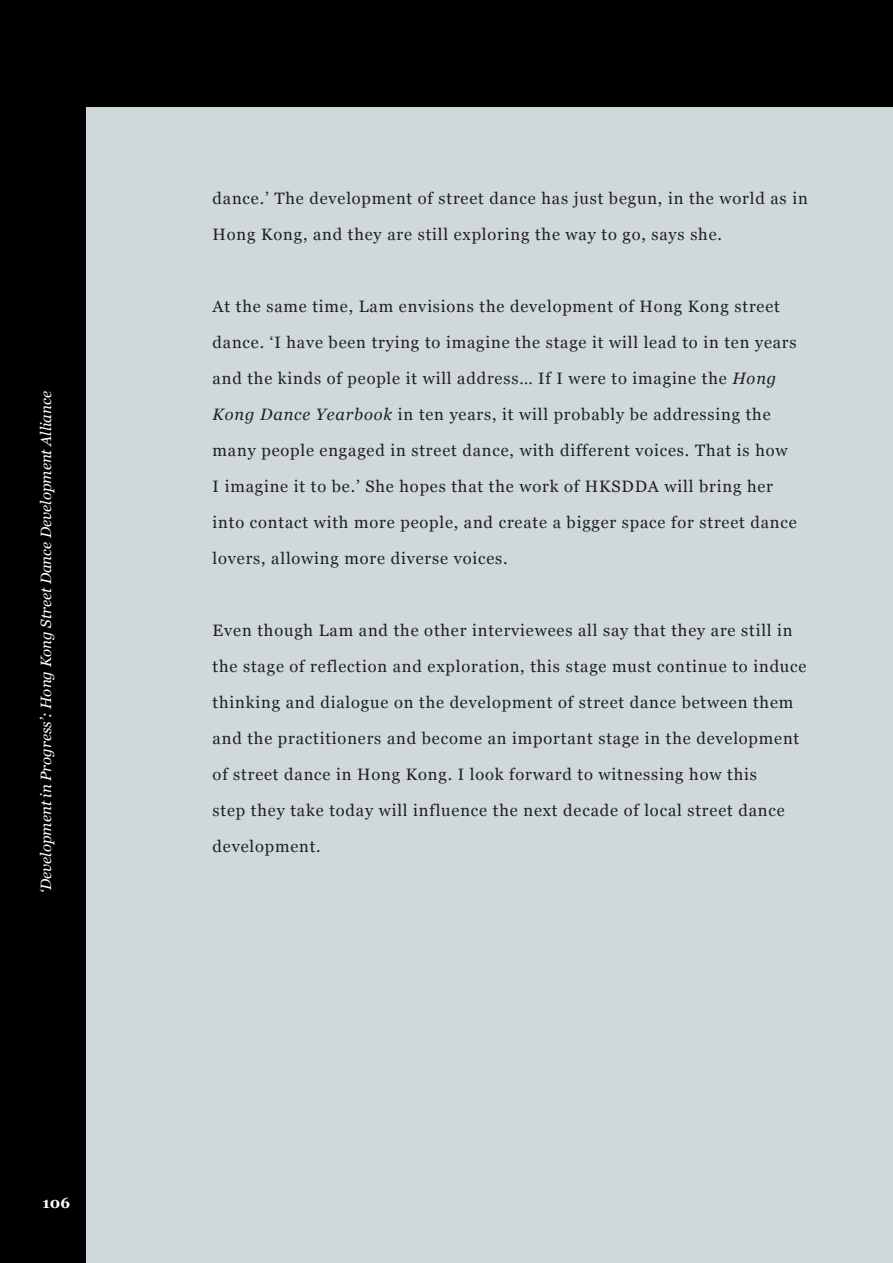
<style>
.page{position:relative;width:893px;height:1263px;background:#fff}
.page>*{position:absolute;margin:0;border:0;box-sizing:border-box;transform-origin:0 0}
.t1{font:16.5px/36px "Georgia";letter-spacing:.05em;color:#231f20}
.t2{font:italic 15px "Georgia";color:#fff}
.t3{font:700 15px "Georgia";color:#fff}
.s1{font-style:italic}
</style>
<div class="page">
<div style="left:0;top:85px;width:893px;height:1178px;background:#d0d9d9"></div>
<div style="left:0;top:0;width:85px;height:1263px;background:#000001"></div>
<div style="left:6px;top:0;width:887px;height:106px;background:#000001"></div>
<p class="t2" style="left:35px;top:893px;width:503px;rotate:-90deg">‘Development in Progress’: Hong Kong Street Dance Development Alliance</p>
<p class="t3" style="left:43px;top:1192px;width:29px">106</p>
<p class="t1" style="left:213px;top:179px;width:597px">dance.’ The development of street dance has just begun, in the world as in<br>Hong Kong, and they are still exploring the way to go, says she.</p>
<p class="t1" style="left:213px;top:287px;width:586px">At the same time, Lam envisions the development of Hong Kong street dance. ‘I have been trying to imagine the stage it will lead to in ten years and the kinds of people it will address… If I were to imagine the <span class="s1">Hong Kong Dance Yearbook</span> in ten years, it will probably be addressing the many people engaged in street dance, with different voices. That is how I imagine it to be.’ She hopes that the work of HKSDDA will bring her into contact with more people, and create a bigger space for street dance lovers, allowing more diverse voices.</p>
<p class="t1" style="left:213px;top:611px;width:595px">Even though Lam and the other interviewees all say that they are still in the stage of reflection and exploration, this stage must continue to induce thinking and dialogue on the development of street dance between them and the practitioners and become an important stage in the development of street dance in Hong Kong. I look forward to witnessing how this<br>step they take today will influence the next decade of local street dance development.</p>
</div>
